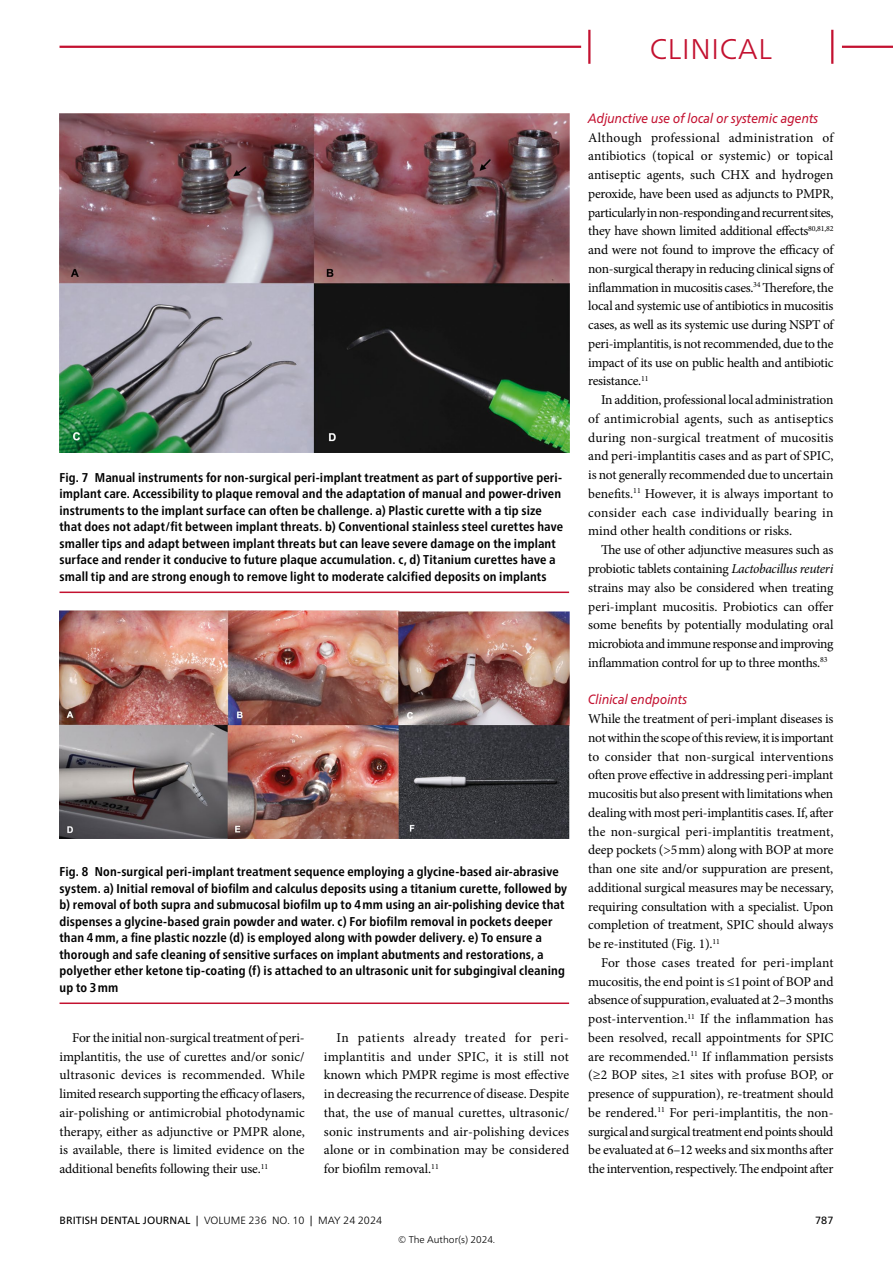
<style>
.page{position:relative;width:893px;height:1263px;background:#fff}
.page>*{position:absolute;margin:0;border:0;box-sizing:border-box;transform-origin:0 0}
.t1{font:300 28.5px "Frutiger Neue LT Pro";letter-spacing:.025em;color:#c31130}
.Para_9pt_justified{font:13.5px/18.8px "Minion Pro";letter-spacing:-.01em;color:#000;text-align:justify}
.Para_9pt_justified_1st{font:13.5px/18.8px "Minion Pro";letter-spacing:-.015em;color:#000;text-align:justify}
.SectionHeading_3_MSS{font:italic 13.5px "Frutiger Neue LT Pro";color:#c31130;scale:.9 1}
.Image_Caption_MSS{font:700 condensed 12.75px/16.5px "Frutiger Neue LT Pro";letter-spacing:.01em;color:#000}
.t2{font:300 10.5px "Frutiger Neue LT Pro";letter-spacing:.005em;color:#000}
.t3{font:10.5px "Frutiger Neue LT Pro";color:#000}
.t4{font:300 9.75px "Frutiger Neue LT Pro";color:#000}
.s1{font-style:italic}
.s2{font-weight:400}
</style>
<div class="page">
<hr style="left:60px;top:591px;width:509px;height:2px;background:#c31130">
<img style="left:59px;top:114px;width:510px;height:339px">
<img style="left:60px;top:610px;width:510px;height:228px">
<hr style="left:60px;top:1002px;width:509px;height:2px;background:#c31130">
<hr style="left:60px;top:46px;width:521px;height:2px;background:#c31130">
<hr style="left:842px;top:46px;width:51px;height:2px;background:#c31130">
<hr style="left:588px;top:30px;width:2px;height:34px;background:#c31130">
<hr style="left:831px;top:30px;width:2px;height:34px;background:#c31130">
<h1 class="t1" style="left:650px;top:32px;width:124px">CLINICAL</h1>
<p class="Image_Caption_MSS" style="left:60px;top:469px;width:505px">Fig. 7 Manual instruments for non-surgical peri-implant treatment as part of supportive peri&shy;implant care. Accessibility to plaque removal and the adaptation of manual and power-driven instruments to the implant surface can often be challenge. a) Plastic curette with a tip size that does not adapt/fit between implant threats. b) Conventional stainless steel curettes have smaller tips and adapt between implant threats but can leave severe damage on the implant surface and render it conducive to future plaque accumulation. c, d) Titanium curettes have a small tip and are strong enough to remove light to moderate calcified deposits on implants</p>
<p class="Image_Caption_MSS" style="left:60px;top:863px;width:509px">Fig. 8 Non-surgical peri-implant treatment sequence employing a glycine-based air-abrasive system. a) Initial removal of biofilm and calculus deposits using a titanium curette, followed by b) removal of both supra and submucosal biofilm up to 4mm using an air-polishing device that dispenses a glycine-based grain powder and water. c) For biofilm removal in pockets deeper than 4mm, a fine plastic nozzle (d) is employed along with powder delivery. e) To ensure a thorough and safe cleaning of sensitive surfaces on implant abutments and restorations, a polyether ether ketone tip-coating (f) is attached to an ultrasonic unit for subgingival cleaning up to 3mm</p>
<p class="Para_9pt_justified" style="left:60px;top:1028px;width:247px;text-indent:13px">For the initial non-surgical treatment of peri&shy;implantitis, the use of curettes and/or sonic/ ultrasonic devices is recommended. While limited research supporting the efficacy of lasers, air-polishing or antimicrobial photodynamic therapy, either as adjunctive or PMPR alone, is available, there is limited evidence on the additional benefits following their use.<sup>11</sup></p>
<p class="Para_9pt_justified" style="left:324px;top:1028px;width:247px;text-indent:13px">In patients already treated for peri&shy;implantitis and under SPIC, it is still not known which PMPR regime is most effective in decreasing the recurrence of disease. Despite that, the use of manual curettes, ultrasonic/ sonic instruments and air-polishing devices alone or in combination may be considered for biofilm removal.<sup>11</sup></p>
<p class="SectionHeading_3_MSS" style="left:588px;top:110px;width:257px">Adjunctive use of local or systemic agents</p>
<p class="Para_9pt_justified_1st" style="left:588px;top:128px;width:247px">Although professional administration of antibiotics (topical or systemic) or topical antiseptic agents, such CHX and hydrogen peroxide, have been used as adjuncts to PMPR, particularly in non-responding and recurrent sites, they have shown limited additional effects<sup>80,81,82 </sup>and were not found to improve the efficacy of non-surgical therapy in reducing clinical signs of inflammation in mucositis cases.<sup>34</sup> Therefore, the local and systemic use of antibiotics in mucositis cases, as well as its systemic use during NSPT of peri-implantitis, is not recommended, due to the impact of its use on public health and antibiotic resistance.<sup>11</sup></p>
<p class="Para_9pt_justified" style="left:588px;top:391px;width:247px;text-indent:13px">In addition, professional local administration of antimicrobial agents, such as antiseptics during non-surgical treatment of mucositis and peri-implantitis cases and as part of SPIC, is not generally recommended due to uncertain benefits.<sup>11</sup> However, it is always important to consider each case individually bearing in mind other health conditions or risks.</p>
<p class="Para_9pt_justified" style="left:588px;top:541px;width:247px;text-indent:13px">The use of other adjunctive measures such as probiotic tablets containing <span class="s1">Lactobacillus reuteri </span>strains may also be considered when treating peri-implant mucositis. Probiotics can offer some benefits by potentially modulating oral microbiota and immune response and improving inflammation control for up to three months.<sup>83</sup></p>
<p class="SectionHeading_3_MSS" style="left:588px;top:691px;width:112px">Clinical endpoints</p>
<p class="Para_9pt_justified_1st" style="left:588px;top:709px;width:247px">While the treatment of peri-implant diseases is not within the scope of this review, it is important to consider that non-surgical interventions often prove effective in addressing peri-implant mucositis but also present with limitations when dealing with most peri-implantitis cases. If, after the non-surgical peri-implantitis treatment, deep pockets (&gt;5mm) along with BOP at more than one site and/or suppuration are present, additional surgical measures may be necessary, requiring consultation with a specialist. Upon completion of treatment, SPIC should always be re-instituted (Fig. 1).<sup>11</sup></p>
<p class="Para_9pt_justified" style="left:588px;top:953px;width:247px;text-indent:13px">For those cases treated for peri-implant mucositis, the end point is ≤1point of BOP and absence of suppuration, evaluated at 2–3months post-intervention.<sup>11</sup> If the inflammation has been resolved, recall appointments for SPIC are recommended.<sup>11</sup> If inflammation persists (≥2 BOP sites, ≥1 sites with profuse BOP, or presence of suppuration), re-treatment should be rendered.<sup>11</sup> For peri-implantitis, the non&shy;surgical and surgical treatment end points should be evaluated at 6–12 weeks and sixmonths after the intervention, respectively. The endpoint after</p>
<p class="t2" style="left:60px;top:1214px;width:324px"><span class="s2">BRITISH DENTAL JOURNAL |</span> VOLUME 236 NO. 10 <span class="s2">|</span> May 24 2024</p>
<p class="t3" style="left:815px;top:1214px;width:20px">787</p>
<p class="t4" style="left:398px;top:1234px;width:99px">© The Author(s) 2024.</p>
</div>
